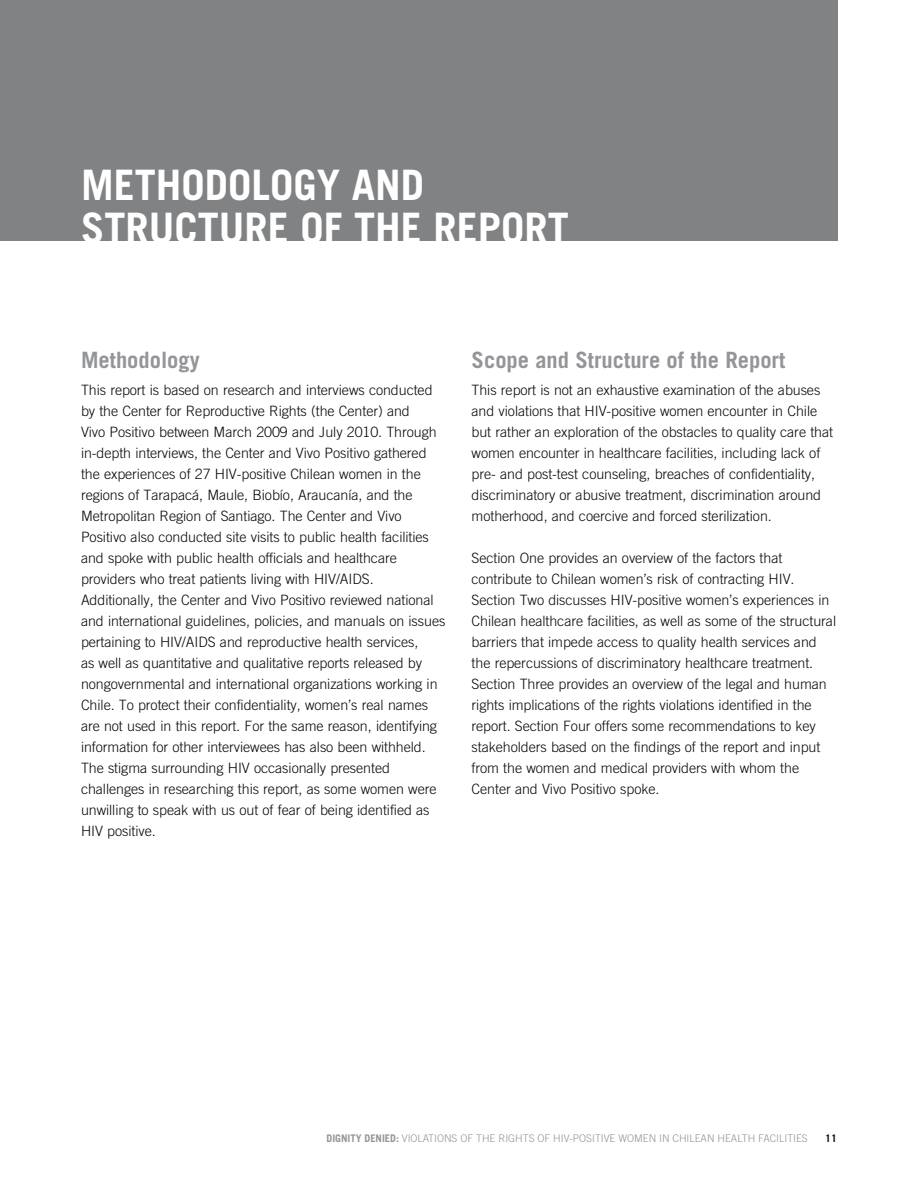
<style>
.page{position:relative;width:918px;height:1188px;background:#fff}
.page>*{position:absolute;margin:0;border:0;box-sizing:border-box;transform-origin:0 0}
.t1{font:700 42px/43.5px "Trade Gothic";color:#fff}
.t2{font:700 22.5px "Trade Gothic";color:#939598}
.t3{font:300 14.25px/21px "Trade Gothic";letter-spacing:-.005em;color:#040809}
.t4{font:300 10.5px "Trade Gothic";color:#939598}
.t5{font:700 10.5px "Trade Gothic";color:#040809}
.s1{font-weight:700}
</style>
<div class="page">
<div style="left:0;top:0;width:837px;height:240px;background:#818284"></div>
<h1 class="t1" style="left:81px;top:167px;width:489px">METHODOLOGY AND<br>STRUCTURE OF THE REPORT</h1>
<h2 class="t2" style="left:81px;top:352px;width:120px">Methodology</h2>
<p class="t3" style="left:81px;top:381px;width:366px">This report is based on research and interviews conducted by the Center for Reproductive Rights (the Center) and<br>Vivo Positivo between March 2009 and July 2010. Through in-depth interviews, the Center and Vivo Positivo gathered the experiences of 27 HIV-positive Chilean women in the regions of Tarapacá, Maule, Biobío, Araucanía, and the Metropolitan Region of Santiago. The Center and Vivo Positivo also conducted site visits to public health facilities and spoke with public health officials and healthcare providers who treat patients living with HIV/AIDS.<br>Additionally, the Center and Vivo Positivo reviewed national and international guidelines, policies, and manuals on issues pertaining to HIV/AIDS and reproductive health services,<br>as well as quantitative and qualitative reports released by nongovernmental and international organizations working in Chile. To protect their confidentiality, women’s real names are not used in this report. For the same reason, identifying information for other interviewees has also been withheld.<br>The stigma surrounding HIV occasionally presented challenges in researching this report, as some women were unwilling to speak with us out of fear of being identified as HIV positive.</p>
<h2 class="t2" style="left:472px;top:352px;width:315px">Scope and Structure of the Report</h2>
<p class="t3" style="left:472px;top:381px;width:363px">This report is not an exhaustive examination of the abuses and violations that HIV-positive women encounter in Chile but rather an exploration of the obstacles to quality care that women encounter in healthcare facilities, including lack of pre- and post-test counseling, breaches of confidentiality, discriminatory or abusive treatment, discrimination around motherhood, and coercive and forced sterilization.</p>
<p class="t3" style="left:472px;top:549px;width:366px">Section One provides an overview of the factors that contribute to Chilean women’s risk of contracting HIV.<br>Section Two discusses HIV-positive women’s experiences in Chilean healthcare facilities, as well as some of the structural barriers that impede access to quality health services and the repercussions of discriminatory healthcare treatment.<br>Section Three provides an overview of the legal and human rights implications of the rights violations identified in the report. Section Four offers some recommendations to key stakeholders based on the findings of the report and input from the women and medical providers with whom the Center and Vivo Positivo spoke.</p>
<p class="t4" style="left:327px;top:1135px;width:483px"><span class="s1">DIGNITY DENIED:</span> VIOLATIONS OF THE RIGHTS OF HIV-POSITIVE WOMEN IN CHILEAN HEALTH FACILITIES</p>
<p class="t5" style="left:825px;top:1135px;width:13px">11</p>
</div>
